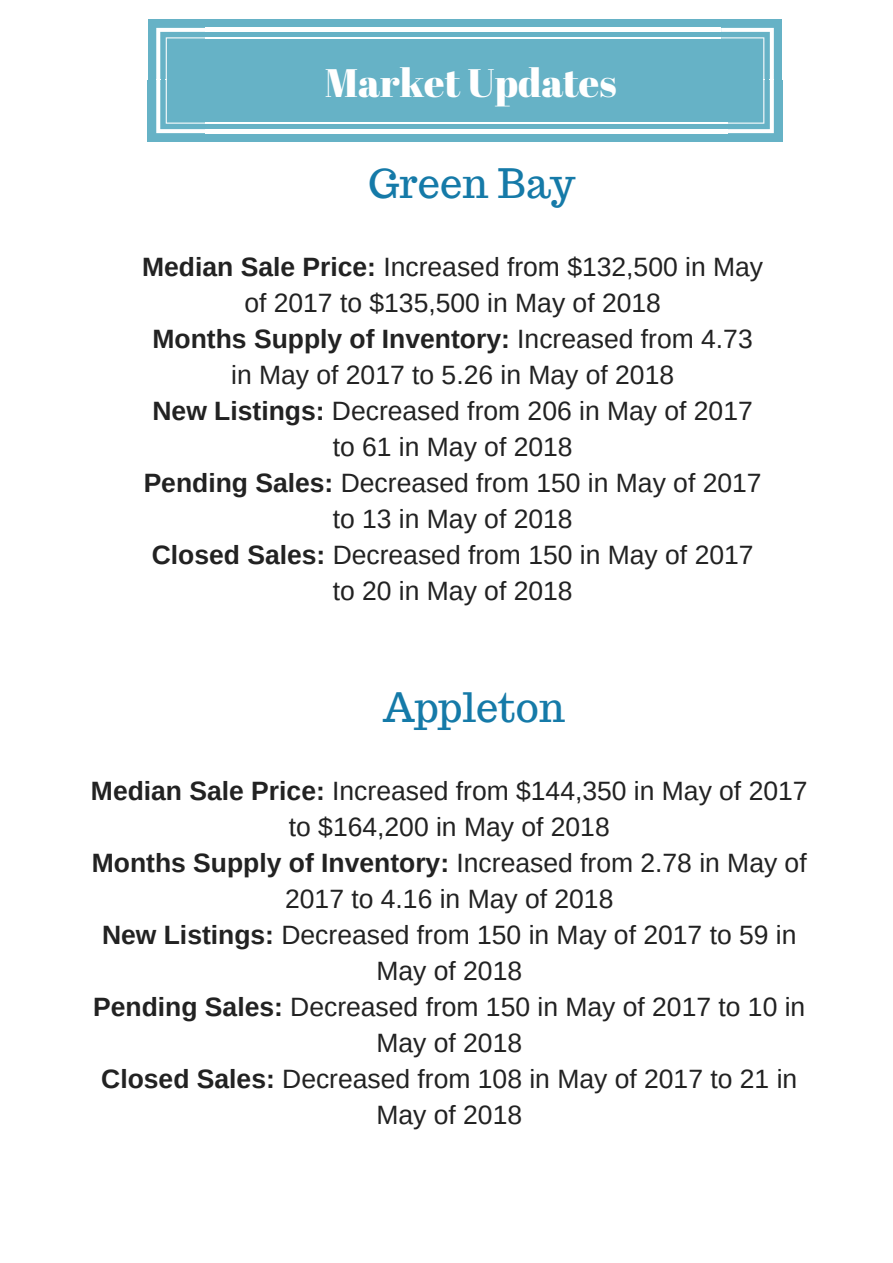
<style>
.page{position:relative;width:893px;height:1263px;background:#fff}
.page>*{position:absolute;margin:0;border:0;box-sizing:border-box;transform-origin:0 0}
.t1{font:39.75px "Trocchi";color:#157aa8}
.t2{font:39.75px "Abril Fatface";color:#fff}
.t3{font:26.55px/36px "Arimo";color:#222;text-align:center}
.s1{font-weight:700}
</style>
<div class="page">
<div style="left:148px;top:20px;width:61px;height:61px;background:#66b2c6"></div>
<div style="left:208px;top:20px;width:520px;height:61px;background:#66b2c6"></div>
<hr style="left:205px;top:37px;width:519px;height:1px;background:#fff">
<hr style="left:205px;top:28px;width:519px;height:4px;background:#fff">
<div style="left:721px;top:20px;width:61px;height:61px;background:#66b2c6"></div>
<div style="left:148px;top:80px;width:61px;height:62px;background:#66b2c6"></div>
<svg style="left:156px;top:28px;width:53px;height:105px"></svg>
<div style="left:721px;top:80px;width:61px;height:62px;background:#66b2c6"></div>
<svg style="left:721px;top:28px;width:53px;height:105px"></svg>
<div style="left:206px;top:80px;width:520px;height:62px;background:#66b2c6"></div>
<hr style="left:205px;top:123px;width:523px;height:1px;background:#fff">
<hr style="left:205px;top:129px;width:523px;height:4px;background:#fff">
<h1 class="t2" style="left:325px;top:55px;width:293px">Market Updates</h1>
<h1 class="t1" style="left:368px;top:158px;width:209px">Green Bay</h1>
<p class="t3" style="left:142px;top:249px;width:622px"><span class="s1">Median Sale Price:</span> Increased from $132,500 in May of 2017 to $135,500 in May of 2018<br><span class="s1">Months Supply of Inventory:</span> Increased from 4.73 in May of 2017 to 5.26 in May of 2018<br><span class="s1">New Listings:</span> Decreased from 206 in May of 2017 to 61 in May of 2018<br><span class="s1">Pending Sales:</span> Decreased from 150 in May of 2017 to 13 in May of 2018<br><span class="s1">Closed Sales:</span> Decreased from 150 in May of 2017 to 20 in May of 2018</p>
<h1 class="t1" style="left:383px;top:681px;width:184px">Appleton</h1>
<p class="t3" style="left:91px;top:772px;width:718px"><span class="s1">Median Sale Price:</span> Increased from $144,350 in May of 2017 to $164,200 in May of 2018<br><span class="s1">Months Supply of Inventory:</span> Increased from 2.78 in May of 2017 to 4.16 in May of 2018<br><span class="s1">New Listings:</span> Decreased from 150 in May of 2017 to 59 in May of 2018<br><span class="s1">Pending Sales:</span> Decreased from 150 in May of 2017 to 10 in May of 2018<br><span class="s1">Closed Sales:</span> Decreased from 108 in May of 2017 to 21 in May of 2018</p>
</div>
